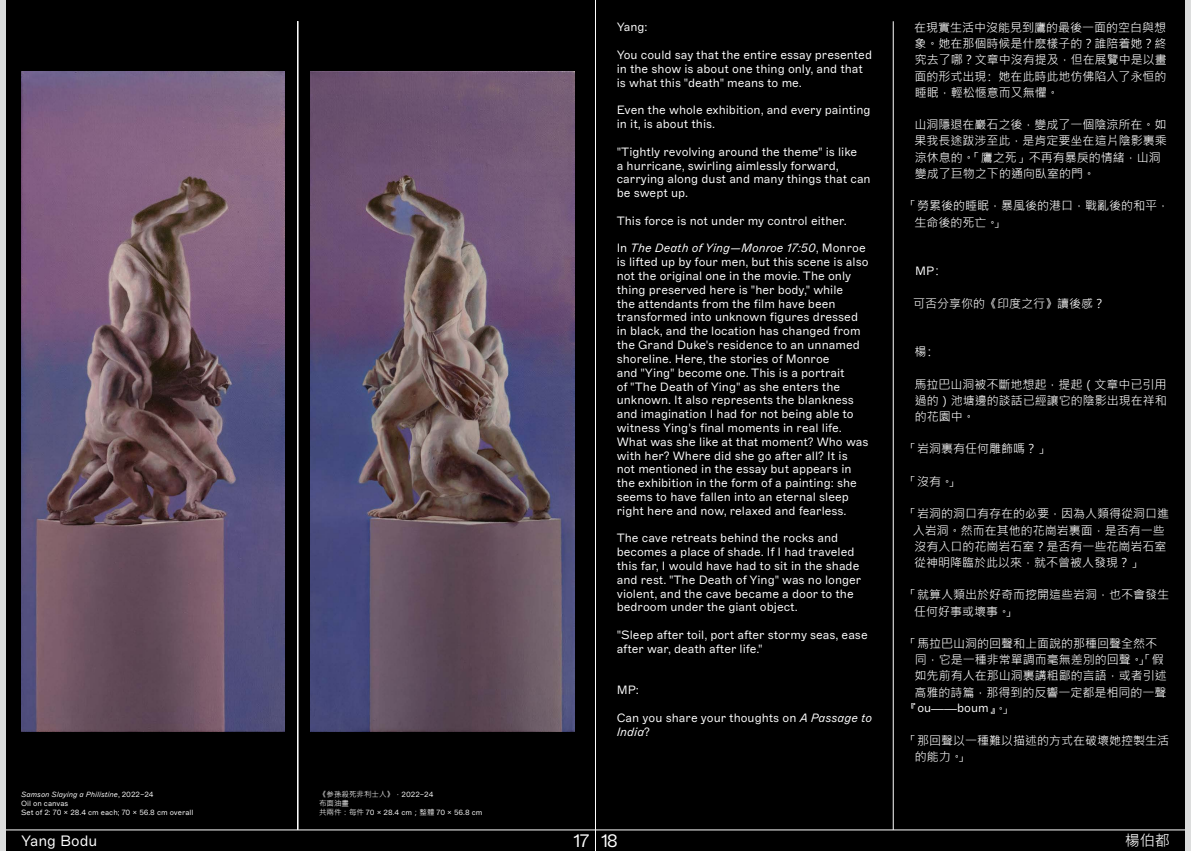
<style>
.page{position:relative;width:1191px;height:851px;background:#fff}
.page>*{position:absolute;margin:0;border:0;box-sizing:border-box;transform-origin:0 0}
.t1{font:18px "ABC Marfa Variable";color:#fff}
.t2{font:15px "ABC Marfa Variable";color:#fff}
.t3{font:15px "Microsoft Jheng Hei";color:#fff}
.t4{font:12px/13.8px "ABC Marfa Variable";color:#fff}
.t5{font:12px/16.2px "Microsoft Jheng Hei";color:#fff}
.t6{font:7.5px/9px "ABC Marfa Variable";color:#fff}
.t7{font:300 7.5px "ABC Marfa";color:#fff}
.t8{font:7.5px/9px "Microsoft Jheng Hei";color:#fff}
.s1{font-family:"ABC Marfa Variable"}
.s2{font-family:"Microsoft Jheng Hei";font-weight:400}
.s3{font-family:"Microsoft Jheng Hei"}
</style>
<div class="page">
<div style="left:0;top:0;width:1191px;height:850px;background:#000"></div>
<hr style="left:0;top:829px;width:595px;height:1px;background:#fff">
<hr style="left:595px;top:829px;width:596px;height:1px;background:#fff">
<div style="left:1185px;top:0;width:6px;height:850px;background:#dcdddd"></div>
<div style="left:0;top:0;width:5px;height:850px;background:#dcdddd"></div>
<hr style="left:595px;top:0;width:1px;height:850px;background:#fff">
<hr style="left:297px;top:21px;width:1px;height:808px;background:#fff">
<hr style="left:893px;top:21px;width:1px;height:808px;background:#fff">
<img style="left:21px;top:72px;width:264px;height:659px">
<img style="left:310px;top:72px;width:264px;height:659px">
<p class="t6" style="left:21px;top:789px;width:174px">Samson Slaying a Philistine, 2022–24<br>Oil on canvas<br>Set of 2: 70 × 28.4 cm each; 70 × 56.8 cm overall</p>
<p class="t8" style="left:319px;top:789px;width:116px">《参孫殺死非利士人》，<span class="s1">2022–24</span>布面油畫</p>
<p class="t7" style="left:319px;top:807px;width:165px"><span class="s2">共兩件：每件</span> 70 × 28.4 cm<span class="s2">；整體</span> 70 × 56.8 cm</p>
<p class="t4" style="left:617px;top:21px;width:32px">Yang:</p>
<p class="t4" style="left:617px;top:48px;width:257px">You could say that the entire essay presented in the show is about one thing only, and that is what this "death" means to me.</p>
<p class="t4" style="left:617px;top:103px;width:255px">Even the whole exhibition, and every painting in it, is about this.</p>
<p class="t4" style="left:617px;top:145px;width:255px">"Tightly revolving around the theme" is like<br>a hurricane, swirling aimlessly forward, carrying along dust and many things that can be swept up.</p>
<p class="t4" style="left:617px;top:214px;width:231px">This force is not under my control either.</p>
<p class="t4" style="left:617px;top:241px;width:253px">In The Death of Ying—Monroe 17:50, Monroe is lifted up by four men, but this scene is also not the original one in the movie. The only thing preserved here is "her body," while<br>the attendants from the film have been transformed into unknown figures dressed in black, and the location has changed from the Grand Duke's residence to an unnamed shoreline. Here, the stories of Monroe<br>and "Ying" become one. This is a portrait<br>of "The Death of Ying" as she enters the unknown. It also represents the blankness and imagination I had for not being able to witness Ying's final moments in real life.<br>What was she like at that moment? Who was with her? Where did she go after all? It is not mentioned in the essay but appears in the exhibition in the form of a painting: she seems to have fallen into an eternal sleep right here and now, relaxed and fearless.</p>
<p class="t4" style="left:617px;top:531px;width:246px">The cave retreats behind the rocks and becomes a place of shade. If I had traveled this far, I would have had to sit in the shade and rest. "The Death of Ying" was no longer violent, and the cave became a door to the bedroom under the giant object.</p>
<p class="t4" style="left:617px;top:628px;width:252px">"Sleep after toil, port after stormy seas, ease after war, death after life."</p>
<p class="t4" style="left:617px;top:683px;width:24px">MP:</p>
<p class="t4" style="left:617px;top:711px;width:257px">Can you share your thoughts on A Passage to<br>India?</p>
<p class="t5" style="left:914px;top:19px;width:254px;text-align:justify">在現實生活中沒能見到鷹的最後一面的空白與想象。她在那個時候是什麽樣子的？誰陪着她？終究去了哪？文章中沒有提及，但在展覽中是以畫面的形式出現：她在此時此地仿佛陷入了永恒的睡眠，輕松愜意而又無懼。</p>
<p class="t5" style="left:914px;top:116px;width:254px">山洞隱退在巖石之後，變成了一個陰涼所在。如果我長途跋涉至此，是肯定要坐在這片陰影裏乘涼休息的。「鷹之死」不再有暴戾的情緒，山洞變成了巨物之下的通向臥室的門。</p>
<p class="t5" style="left:914px;top:197px;width:256px;text-indent:-9px">「勞累後的睡眠，暴風後的港口，戰亂後的和平，生命後的死亡。」</p>
<p class="t4" style="left:915px;top:264px;width:30px">MP<span class="s3">：</span></p>
<p class="t5" style="left:913px;top:294px;width:193px">可否分享你的《印度之行》讀後感？</p>
<p class="t5" style="left:914px;top:343px;width:22px">楊：</p>
<p class="t5" style="left:914px;top:375px;width:254px;text-align:justify">馬拉巴山洞被不斷地想起，提起（文章中已引用過的）池塘邊的談話已經讓它的陰影出現在祥和的花園中。</p>
<p class="t5" style="left:905px;top:440px;width:145px">「岩洞裏有任何雕飾嗎？」</p>
<p class="t5" style="left:905px;top:473px;width:55px">「沒有。」</p>
<p class="t5" style="left:913px;top:505px;width:258px;text-indent:-8px">「岩洞的洞口有存在的必要，因為人類得從洞口進入岩洞。然而在其他的花崗岩裏面，是否有一些沒有入口的花崗岩石室？是否有一些花崗岩石室從神明降臨於此以來，就不曾被人發現？」</p>
<p class="t5" style="left:914px;top:586px;width:256px;text-indent:-9px">「就算人類出於好奇而挖開這些岩洞，也不會發生任何好事或壞事。」</p>
<p class="t5" style="left:905px;top:635px;width:253px">「馬拉巴山洞的回聲和上面說的那種回聲全然不</p>
<p class="t5" style="left:915px;top:651px;width:250px">同，它是一種非常單調而毫無差別的回聲。」「假</p>
<p class="t5" style="left:914px;top:667px;width:253px">如先前有人在那山洞裏講粗鄙的言語，或者引述</p>
<p class="t5" style="left:914px;top:683px;width:253px">高雅的詩篇，那得到的反響一定都是相同的一聲</p>
<p class="t5" style="left:905px;top:699px;width:109px">『<span class="s1">ou</span>——<span class="s1">boum</span>』。」</p>
<p class="t5" style="left:915px;top:732px;width:256px;text-indent:-10px">「那回聲以一種難以描述的方式在破壞她控製生活的能力。」</p>
<p class="t2" style="left:21px;top:831px;width:78px">Yang Bodu</p>
<p class="t3" style="left:1124px;top:830px;width:46px">楊伯都</p>
<h1 class="t1" style="left:573px;top:829px;width:46px">17 18</h1>
</div>
